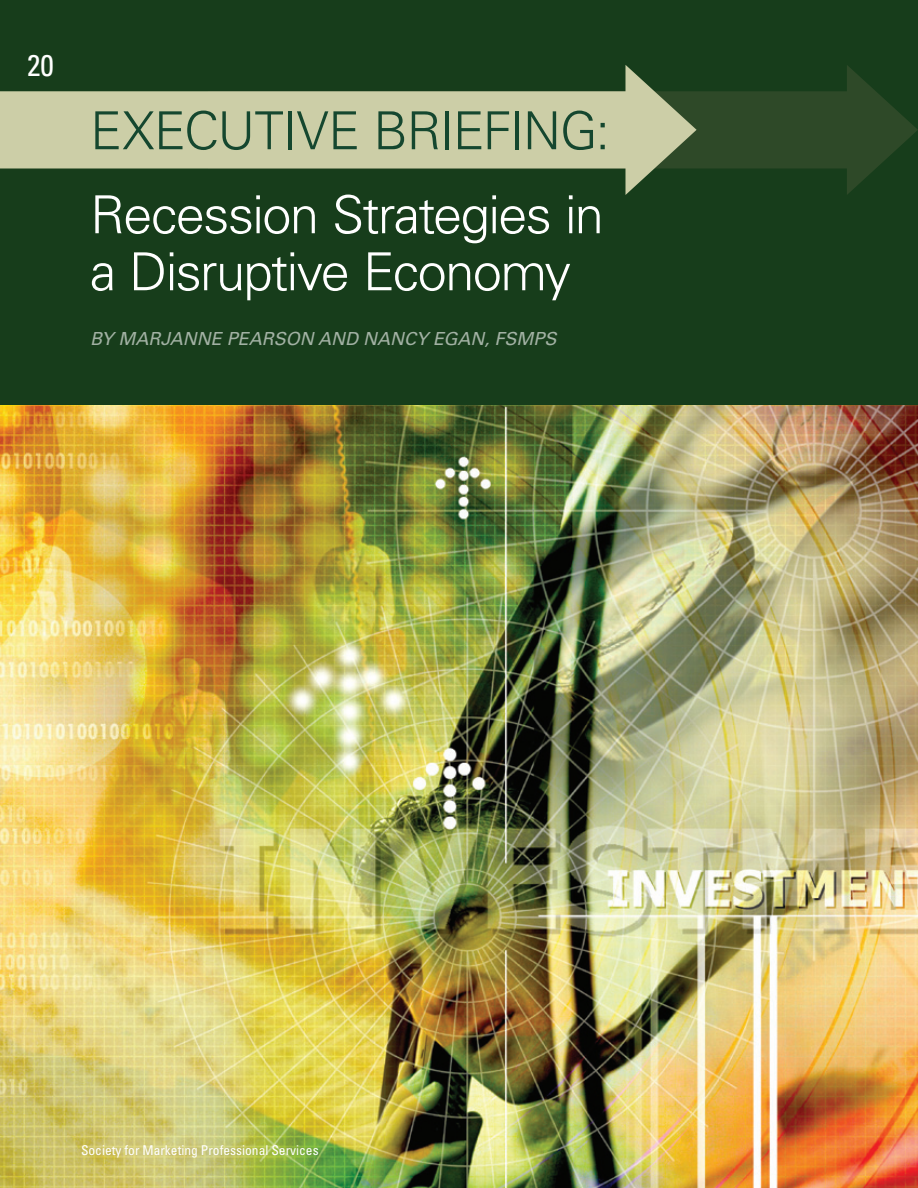
<style>
.page{position:relative;width:918px;height:1188px;background:#fff}
.page>*{position:absolute;margin:0;border:0;box-sizing:border-box;transform-origin:0 0}
.t1{font:300 52.5px/57px "Univers LT Std";letter-spacing:-.035em;color:#fff}
.t2{font:300 52.5px "Univers LT Std";letter-spacing:-.025em;color:#15472f}
.t3{font:condensed 30px "Univers LT Std";color:#fff}
.t4{font:italic 18px "Univers LT Std";color:#fff}
.t5{font:condensed 13.5px "Univers LT Std";color:#fff}
</style>
<div class="page">
<div style="left:0;top:0;width:918px;height:409px;background:#173d1b"></div>
<img style="left:0;top:406px;width:918px;height:782px">
<svg style="left:697px;top:65px;width:221px;height:129px;fill:#2e4928"></svg>
<svg style="left:0;top:65px;width:697px;height:130px;fill:#cccea7"></svg>
<h2 class="t3" style="left:27px;top:46px;width:28px">20</h2>
<h1 class="t2" style="left:90px;top:99px;width:521px">EXECUTIVE BRIEFING:</h1>
<h1 class="t1" style="left:90px;top:186px;width:515px">Recession Strategies in a Disruptive Economy</h1>
<h3 class="t4" style="left:90px;top:328px;width:468px">BY MARJANNE PEARSON AND NANCY EGAN, FSMPS</h3>
<p class="t5" style="left:81px;top:1141px;width:239px">Society for Marketing Professional Services</p>
</div>
